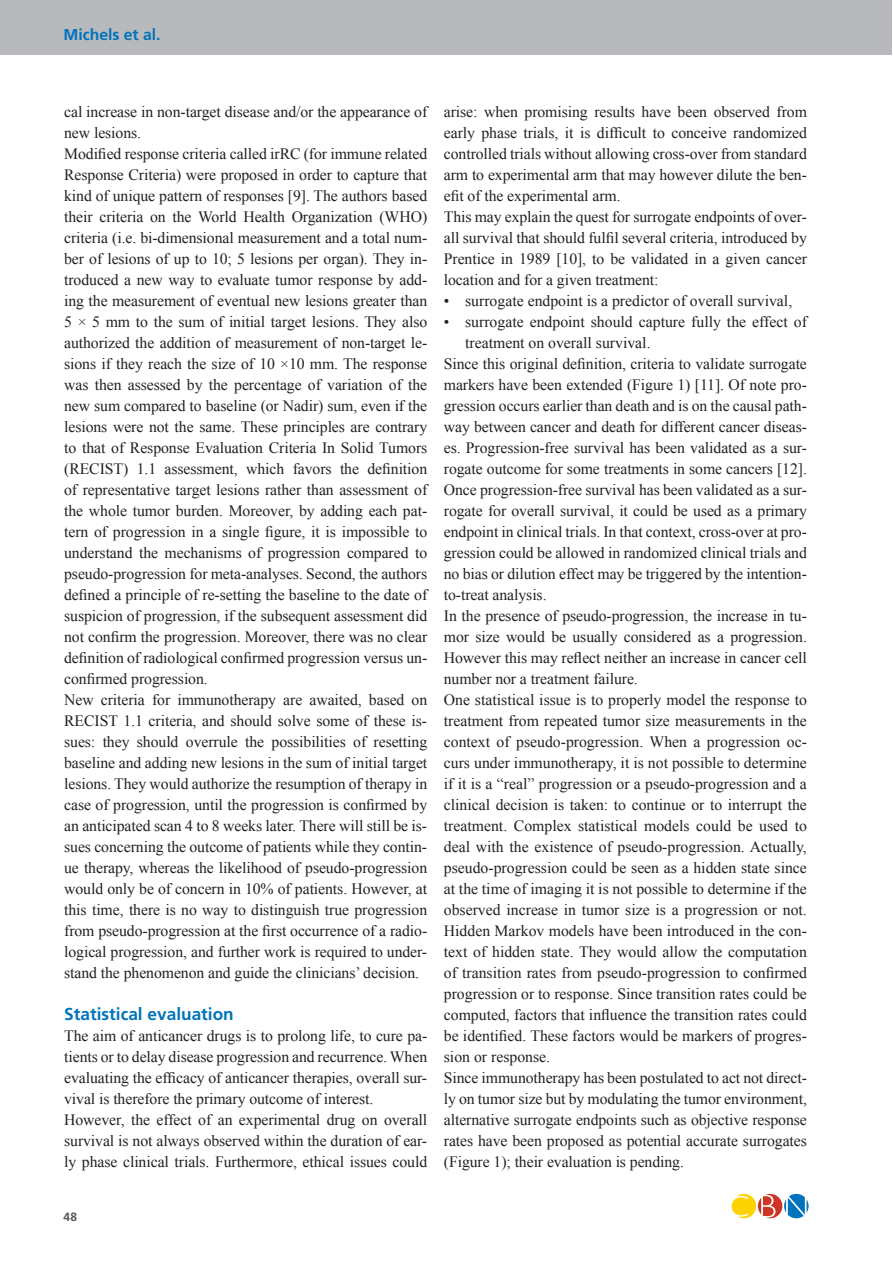
<style>
.page{position:relative;width:893px;height:1264px;background:#fff}
.page>*{position:absolute;margin:0;border:0;box-sizing:border-box;transform-origin:0 0}
.t1{font:700 17.25px "Frutiger";color:#0073bc}
.t2{font:15.75px/21px "Times New Roman";letter-spacing:-.005em;color:#231f20}
.t3{font:700 15.75px "Frutiger";color:#0073bc}
.t4{font:700 12px "Frutiger";color:#57585a}
</style>
<div class="page">
<div style="left:0;top:0;width:892px;height:54px;background:#b8b9bc"></div>
<svg style="left:732px;top:1194px;width:77px;height:24px"></svg>
<p class="t3" style="left:63px;top:26px;width:99px">Michels et al.</p>
<p class="t2" style="left:64px;top:101px;width:365px">cal increase in non-target disease and/or the appearance of new lesions.<br>Modified response criteria called irRC (for immune related Response Criteria) were proposed in order to capture that kind of unique pattern of responses [9]. The authors based their criteria on the World Health Organization (WHO) criteria (i.e. bi-dimensional measurement and a total num&shy;ber of lesions of up to 10; 5 lesions per organ). They in&shy;troduced a new way to evaluate tumor response by add&shy;ing the measurement of eventual new lesions greater than 5 × 5 mm to the sum of initial target lesions. They also authorized the addition of measurement of non-target le&shy;sions if they reach the size of 10 ×10 mm. The response was then assessed by the percentage of variation of the new sum compared to baseline (or Nadir) sum, even if the lesions were not the same. These principles are contrary to that of Response Evaluation Criteria In Solid Tumors (RECIST) 1.1 assessment, which favors the definition of representative target lesions rather than assessment of the whole tumor burden. Moreover, by adding each pat&shy;tern of progression in a single figure, it is impossible to understand the mechanisms of progression compared to pseudo-progression for meta-analyses. Second, the authors defined a principle of re-setting the baseline to the date of suspicion of progression, if the subsequent assessment did not confirm the progression. Moreover, there was no clear definition of radiological confirmed progression versus un&shy;confirmed progression.<br>New criteria for immunotherapy are awaited, based on RECIST 1.1 criteria, and should solve some of these is&shy;sues: they should overrule the possibilities of resetting baseline and adding new lesions in the sum of initial target lesions. They would authorize the resumption of therapy in case of progression, until the progression is confirmed by an anticipated scan 4 to 8 weeks later. There will still be is&shy;sues concerning the outcome of patients while they contin&shy;ue therapy, whereas the likelihood of pseudo-progression would only be of concern in 10% of patients. However, at this time, there is no way to distinguish true progression from pseudo-progression at the first occurrence of a radio&shy;logical progression, and further work is required to under&shy;stand the phenomenon and guide the clinicians’ decision.</p>
<p class="t1" style="left:64px;top:1004px;width:171px">Statistical evaluation</p>
<p class="t2" style="left:64px;top:1025px;width:365px">The aim of anticancer drugs is to prolong life, to cure pa&shy;tients or to delay disease progression and recurrence. When evaluating the efficacy of anticancer therapies, overall sur&shy;vival is therefore the primary outcome of interest.<br>However, the effect of an experimental drug on overall survival is not always observed within the duration of ear&shy;ly phase clinical trials. Furthermore, ethical issues could</p>
<p class="t2" style="left:444px;top:101px;width:365px">arise: when promising results have been observed from early phase trials, it is difficult to conceive randomized controlled trials without allowing cross-over from standard arm to experimental arm that may however dilute the ben&shy;efit of the experimental arm.<br>This may explain the quest for surrogate endpoints of over&shy;all survival that should fulfil several criteria, introduced by Prentice in 1989 [10], to be validated in a given cancer location and for a given treatment:</p>
<p class="t2" style="left:444px;top:290px;width:350px">• surrogate endpoint is a predictor of overall survival,</p>
<p class="t2" style="left:444px;top:311px;width:365px">• surrogate endpoint should capture fully the effect of</p>
<p class="t2" style="left:465px;top:332px;width:187px">treatment on overall survival.</p>
<p class="t2" style="left:444px;top:353px;width:365px">Since this original definition, criteria to validate surrogate</p>
<p class="t2" style="left:444px;top:374px;width:365px">markers have been extended (Figure 1) [11]. Of note pro-</p>
<p class="t2" style="left:444px;top:395px;width:365px">gression occurs earlier than death and is on the causal path-</p>
<p class="t2" style="left:444px;top:416px;width:365px">way between cancer and death for different cancer diseas-</p>
<p class="t2" style="left:444px;top:437px;width:365px">es. Progression-free survival has been validated as a sur-</p>
<p class="t2" style="left:444px;top:458px;width:365px">rogate outcome for some treatments in some cancers [12].</p>
<p class="t2" style="left:444px;top:479px;width:365px">Once progression-free survival has been validated as a sur-</p>
<p class="t2" style="left:444px;top:500px;width:365px">rogate for overall survival, it could be used as a primary</p>
<p class="t2" style="left:444px;top:521px;width:365px">endpoint in clinical trials. In that context, cross-over at pro-</p>
<p class="t2" style="left:444px;top:542px;width:365px">gression could be allowed in randomized clinical trials and</p>
<p class="t2" style="left:444px;top:563px;width:365px">no bias or dilution effect may be triggered by the intention-</p>
<p class="t2" style="left:444px;top:584px;width:104px">to-treat analysis.</p>
<p class="t2" style="left:444px;top:605px;width:365px">In the presence of pseudo-progression, the increase in tu-</p>
<p class="t2" style="left:444px;top:626px;width:365px">mor size would be usually considered as a progression.</p>
<p class="t2" style="left:444px;top:647px;width:365px">However this may reflect neither an increase in cancer cell</p>
<p class="t2" style="left:444px;top:668px;width:196px">number nor a treatment failure.</p>
<p class="t2" style="left:444px;top:689px;width:365px">One statistical issue is to properly model the response to</p>
<p class="t2" style="left:444px;top:710px;width:365px">treatment from repeated tumor size measurements in the</p>
<p class="t2" style="left:444px;top:731px;width:365px">context of pseudo-progression. When a progression oc-</p>
<p class="t2" style="left:444px;top:752px;width:365px">curs under immunotherapy, it is not possible to determine</p>
<p class="t2" style="left:444px;top:772px;width:365px">if it is a “real” progression or a pseudo-progression and a</p>
<p class="t2" style="left:444px;top:793px;width:365px">clinical decision is taken: to continue or to interrupt the</p>
<p class="t2" style="left:444px;top:814px;width:365px">treatment. Complex statistical models could be used to</p>
<p class="t2" style="left:444px;top:835px;width:365px">deal with the existence of pseudo-progression. Actually,</p>
<p class="t2" style="left:444px;top:856px;width:365px">pseudo-progression could be seen as a hidden state since</p>
<p class="t2" style="left:444px;top:877px;width:365px">at the time of imaging it is not possible to determine if the</p>
<p class="t2" style="left:444px;top:898px;width:365px">observed increase in tumor size is a progression or not.</p>
<p class="t2" style="left:444px;top:919px;width:365px">Hidden Markov models have been introduced in the con-</p>
<p class="t2" style="left:444px;top:940px;width:365px">text of hidden state. They would allow the computation</p>
<p class="t2" style="left:444px;top:961px;width:365px">of transition rates from pseudo-progression to confirmed</p>
<p class="t2" style="left:444px;top:982px;width:365px">progression or to response. Since transition rates could be</p>
<p class="t2" style="left:444px;top:1003px;width:365px">computed, factors that influence the transition rates could</p>
<p class="t2" style="left:444px;top:1024px;width:365px">be identified. These factors would be markers of progres-</p>
<p class="t2" style="left:444px;top:1045px;width:108px">sion or response.</p>
<p class="t2" style="left:444px;top:1066px;width:365px">Since immunotherapy has been postulated to act not direct-</p>
<p class="t2" style="left:444px;top:1087px;width:365px">ly on tumor size but by modulating the tumor environment,</p>
<p class="t2" style="left:444px;top:1108px;width:365px">alternative surrogate endpoints such as objective response</p>
<p class="t2" style="left:444px;top:1129px;width:365px">rates have been proposed as potential accurate surrogates</p>
<p class="t2" style="left:444px;top:1150px;width:242px">(Figure 1); their evaluation is pending.</p>
<p class="t4" style="left:63px;top:1209px;width:15px">48</p>
</div>
